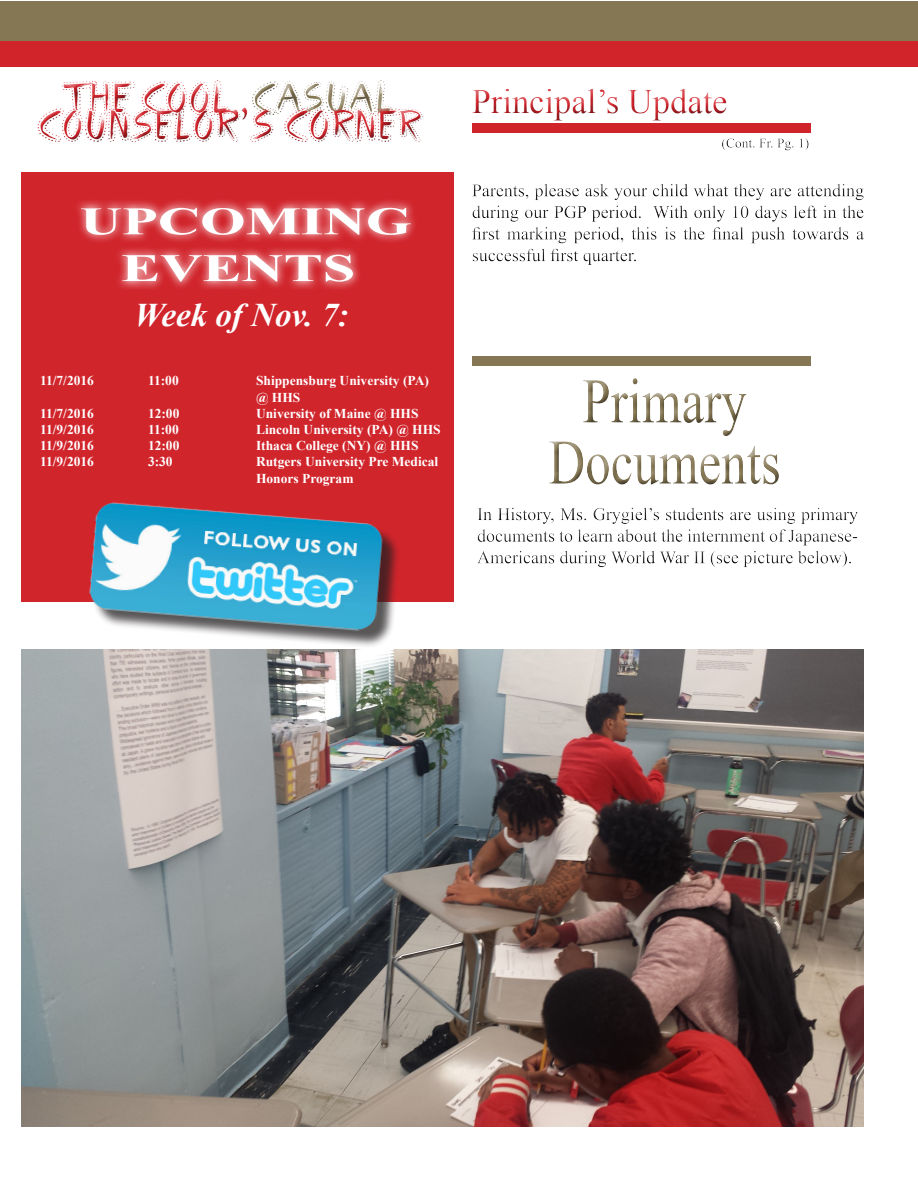
<style>
.page{position:relative;width:918px;height:1188px;background:#fff}
.page>*{position:absolute;margin:0;border:0;box-sizing:border-box;transform-origin:0 0}
.t1{font:63.75px/61.2px "Times New Roman";color:#857754;text-align:center;scale:.8 1}
.t2{font:45px "Round About";color:#d1232a}
.t3{font:700 39px/46.8px "Times New Roman";color:#fff;text-align:center;scale:1.5 1}
.t4{font:34.5px "Times New Roman";color:#d1232a}
.t5{font:italic 700 33px "Times New Roman";color:#fff}
.t6{font:700 13.5px/16.2px "Times New Roman";color:#fff}
.s1{color:#857754}
</style>
<div class="page">
<div style="left:21px;top:172px;width:433px;height:430px;background:#d1232a"></div>
<div style="left:0;top:1px;width:918px;height:40px;background:#857754"></div>
<div style="left:70px;top:196px;width:347px;height:94px;background:#fff;opacity:.75"></div>
<div style="left:31px;top:77px;width:403px;height:76px;background:#231f20;opacity:.75"></div>
<div style="left:0;top:41px;width:918px;height:26px;background:#d1232a"></div>
<div style="left:464px;top:177px;width:410px;height:98px;background:#231f20;opacity:.75"></div>
<div style="left:464px;top:82px;width:274px;height:48px;background:#231f20;opacity:.75"></div>
<div style="left:472px;top:123px;width:339px;height:9px;background:#d1232a"></div>
<div style="left:714px;top:134px;width:106px;height:24px;background:#231f20;opacity:.75"></div>
<div style="left:469px;top:501px;width:399px;height:77px;background:#231f20;opacity:.75"></div>
<div style="left:541px;top:372px;width:248px;height:123px;background:#231f20;opacity:.75"></div>
<img style="left:21px;top:650px;width:843px;height:476px">
<div style="left:93px;top:506px;width:307px;height:143px;background:#231f20;opacity:.75"></div>
<img style="left:89px;top:502px;width:296px;height:130px">
<div style="left:472px;top:356px;width:339px;height:9px;background:#857754"></div>
<h2 class="t2" style="left:67px;top:78px;width:328px">THE COOL, <span class="s1">CASUAL</span></h2>
<h2 class="t2" style="left:39px;top:105px;width:384px">COUNSELOR’S CORNER</h2>
<p class="t3" style="left:80px;top:197px;width:222px">UPCOMING<br>EVENTS</p>
<p class="t5" style="left:135px;top:292px;width:216px">Week of Nov. 7:</p>
<p class="t6" style="left:40px;top:372px;width:56px">11/7/2016</p>
<p class="t6" style="left:148px;top:372px;width:32px">11:00</p>
<p class="t6" style="left:256px;top:372px;width:175px">Shippensburg University (PA) @ HHS</p>
<p class="t6" style="left:40px;top:405px;width:56px">11/7/2016</p>
<p class="t6" style="left:148px;top:405px;width:33px">12:00</p>
<p class="t6" style="left:256px;top:405px;width:164px">University of Maine @ HHS</p>
<p class="t6" style="left:40px;top:421px;width:56px">11/9/2016</p>
<p class="t6" style="left:148px;top:421px;width:32px">11:00</p>
<p class="t6" style="left:256px;top:421px;width:186px">Lincoln University (PA) @ HHS</p>
<p class="t6" style="left:40px;top:437px;width:56px">11/9/2016</p>
<p class="t6" style="left:148px;top:437px;width:33px">12:00</p>
<p class="t6" style="left:256px;top:437px;width:164px">Ithaca College (NY) @ HHS</p>
<p class="t6" style="left:40px;top:453px;width:56px">11/9/2016</p>
<p class="t6" style="left:148px;top:453px;width:26px">3:30</p>
<p class="t6" style="left:256px;top:453px;width:184px">Rutgers University Pre Medical<br>Honors Program</p>
<h3 class="t4" style="left:472px;top:79px;width:257px">Principal’s Update</h3>
<h1 class="t1" style="left:548px;top:369px;width:292px">Primary<br>Documents</h1>
</div>
